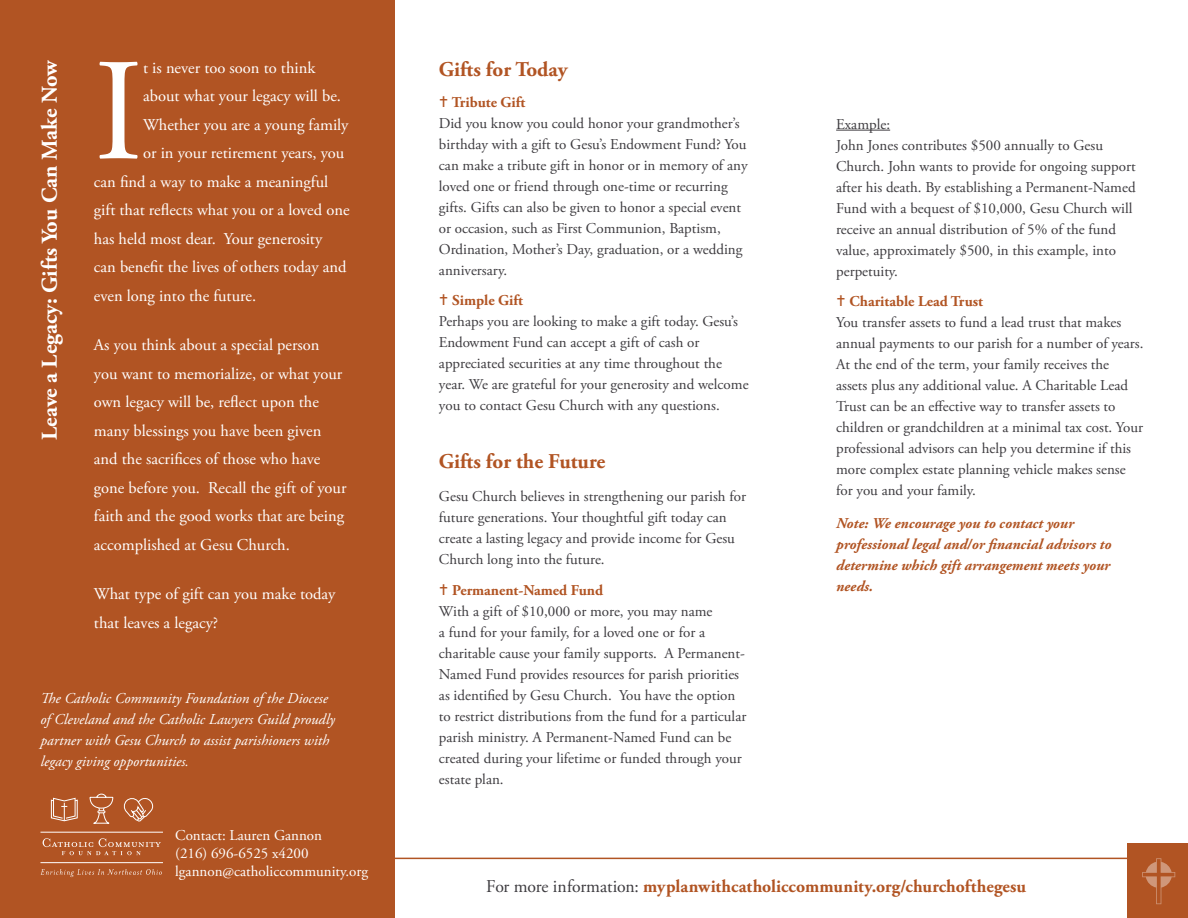
<style>
.page{position:relative;width:1188px;height:918px;background:#fff}
.page>*{position:absolute;margin:0;border:0;box-sizing:border-box;transform-origin:0 0}
.p-white-intro{font:145.5px "Adobe Garamond Pro";color:#fff}
.t1{font:700 22.5px "Adobe Garamond Pro";letter-spacing:-.01em;color:#fff}
.t2{font:700 21px "Adobe Garamond Pro";color:#b15423}
.h1-insidepage{font:700 18px "Adobe Garamond Pro";letter-spacing:.005em;color:#b15423}
.p-white-intro-2{font:16.5px/28.5px "Adobe Garamond Pro";color:#fff}
.t3{font:15px/21px "Adobe Garamond Pro";color:#3d3b3f}
.bullets{font:italic 15px/21px "Adobe Garamond Pro";color:#fff}
.t4{font:italic 700 15px/21px "Adobe Garamond Pro";color:#b15423}
.bullets-2{font:15px/18px "Adobe Garamond Pro";color:#fff}
.s1{font-weight:700;color:#b15423}
.s2{font-weight:400;color:#3d3b3f}
</style>
<div class="page">
<div style="left:0;top:0;width:395px;height:918px;background:#b15423"></div>
<hr style="left:836px;top:130px;width:54px;height:1px;background:#3d3b3f">
<div style="left:1127px;top:844px;width:61px;height:74px;background:#b15423"></div>
<svg style="left:1142px;top:858px;width:33px;height:46px"></svg>
<hr style="left:374px;top:858px;width:766px;height:1px;background:#b15423">
<svg style="left:43px;top:838px;width:118px;height:17px"></svg>
<hr style="left:40px;top:832px;width:123px;height:1px;background:#fff">
<hr style="left:40px;top:862px;width:123px;height:1px;background:#fff">
<svg style="left:50px;top:797px;width:28px;height:25px"></svg>
<svg style="left:124px;top:798px;width:29px;height:24px"></svg>
<svg style="left:89px;top:794px;width:25px;height:30px"></svg>
<svg style="left:41px;top:869px;width:121px;height:8px"></svg>
<p class="t1" style="left:37px;top:440px;width:382px;rotate:-90deg">Leave a Legacy: Gifts You Can Make Now</p>
<p class="p-white-intro" style="left:94px;top:25px;width:51px">I</p>
<p class="p-white-intro-2" style="left:143px;top:54px;width:174px">t is never too soon to think</p>
<p class="p-white-intro-2" style="left:143px;top:82px;width:199px">about what your legacy will be.</p>
<p class="p-white-intro-2" style="left:143px;top:111px;width:207px">Whether you are a young family</p>
<p class="p-white-intro-2" style="left:143px;top:139px;width:203px">or in your retirement years, you</p>
<p class="p-white-intro-2" style="left:94px;top:168px;width:236px">can find a way to make a meaningful</p>
<p class="p-white-intro-2" style="left:94px;top:196px;width:257px">gift that reflects what you or a loved one</p>
<p class="p-white-intro-2" style="left:94px;top:225px;width:230px">has held most dear. Your generosity</p>
<p class="p-white-intro-2" style="left:94px;top:253px;width:254px">can benefit the lives of others today and</p>
<p class="p-white-intro-2" style="left:94px;top:282px;width:164px">even long into the future.</p>
<p class="p-white-intro-2" style="left:94px;top:331px;width:254px">As you think about a special person you want to memorialize, or what your own legacy will be, reflect upon the many blessings you have been given and the sacrifices of those who have gone before you. Recall the gift of your faith and the good works that are being accomplished at Gesu Church.</p>
<p class="p-white-intro-2" style="left:94px;top:580px;width:243px">What type of gift can you make today that leaves a legacy?</p>
<p class="bullets" style="left:40px;top:688px;width:296px">The Catholic Community Foundation of the Diocese of Cleveland and the Catholic Lawyers Guild proudly partner with Gesu Church to assist parishioners with legacy giving opportunities.</p>
<p class="bullets-2" style="left:175px;top:827px;width:148px">Contact: Lauren Gannon</p>
<p class="bullets-2" style="left:175px;top:845px;width:195px">(216) 696-6525 x4200 lgannon@catholiccommunity.org</p>
<p class="t2" style="left:439px;top:57px;width:130px">Gifts for Today</p>
<p class="t3" style="left:439px;top:92px;width:310px;text-indent:13px"><span class="s1">Tribute Gift<br></span>Did you know you could honor your grandmother’s birthday with a gift to Gesu’s Endowment Fund? You can make a tribute gift in honor or in memory of any loved one or friend through one-time or recurring gifts. Gifts can also be given to honor a special event or occasion, such as First Communion, Baptism, Ordination, Mother’s Day, graduation, or a wedding anniversary.</p>
<p class="t3" style="left:439px;top:291px;width:311px;text-indent:13px"><span class="s1">Simple Gift<br></span>Perhaps you are looking to make a gift today. Gesu’s Endowment Fund can accept a gift of cash or appreciated securities at any time throughout the year. We are grateful for your generosity and welcome you to contact Gesu Church with any questions.</p>
<p class="t2" style="left:439px;top:449px;width:168px">Gifts for the Future</p>
<p class="t3" style="left:439px;top:487px;width:309px">Gesu Church believes in strengthening our parish for future generations. Your thoughtful gift today can create a lasting legacy and provide income for Gesu Church long into the future.</p>
<p class="t3" style="left:439px;top:580px;width:309px;text-indent:13px"><span class="s1">Permanent-Named Fund<br></span>With a gift of $10,000 or more, you may name<br>a fund for your family, for a loved one or for a charitable cause your family supports. A Permanent-Named Fund provides resources for parish priorities as identified by Gesu Church. You have the option to restrict distributions from the fund for a particular parish ministry. A Permanent-Named Fund can be created during your lifetime or funded through your estate plan.</p>
<p class="t3" style="left:836px;top:114px;width:301px">Example:<br>John Jones contributes $500 annually to Gesu Church. John wants to provide for ongoing support after his death. By establishing a Permanent-Named Fund with a bequest of $10,000, Gesu Church will receive an annual distribution of 5% of the fund value, approximately $500, in this example, into perpetuity.</p>
<p class="t3" style="left:836px;top:292px;width:309px;text-indent:13px"><span class="s1">Charitable Lead Trust<br></span>You transfer assets to fund a lead trust that makes annual payments to our parish for a number of years.<br>At the end of the term, your family receives the assets plus any additional value. A Charitable Lead Trust can be an effective way to transfer assets to children or grandchildren at a minimal tax cost. Your professional advisors can help you determine if this more complex estate planning vehicle makes sense for you and your family.</p>
<p class="t4" style="left:836px;top:513px;width:277px">Note: We encourage you to contact your professional legal and/or financial advisors to determine which gift arrangement meets your needs.</p>
<p class="h1-insidepage" style="left:486px;top:875px;width:541px"><span class="s2">For more information:</span> myplanwithcatholiccommunity.org/churchofthegesu</p>
</div>
